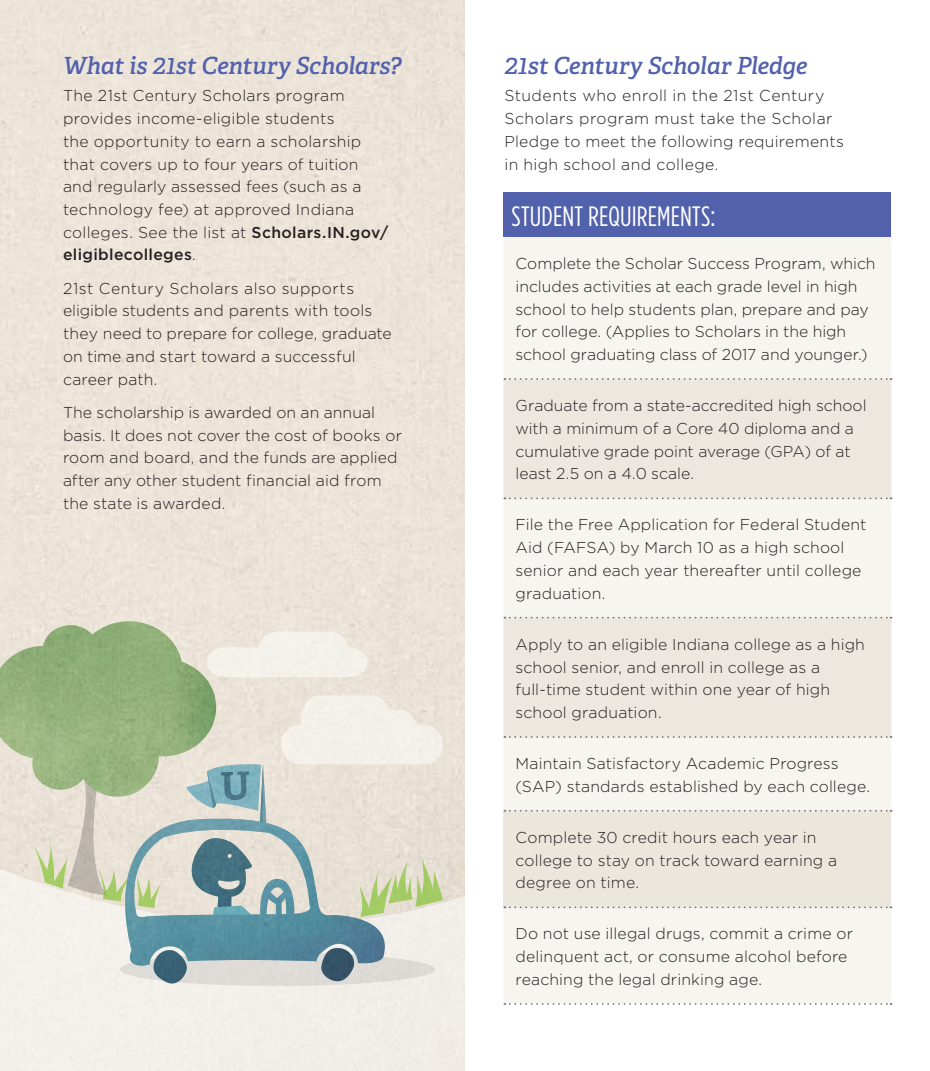
<style>
.page{position:relative;width:930px;height:1071px;background:#fff}
.page>*{position:absolute;margin:0;border:0;box-sizing:border-box;transform-origin:0 0}
.t1{font:condensed 28px "Gotham HTF";letter-spacing:.005em;color:#fff}
.t2{font:italic 600 23.62px "Adelle Basic";letter-spacing:-.005em;color:#5261ac}
.t3{font:300 15.75px/22.8px "Gotham HTF";letter-spacing:.005em;color:#231f20}
.t4{font:300 15.75px/22.8px "Gotham HTF";letter-spacing:.025em;color:#231f20}
.s1{font-weight:400;font-size:28px}
.s2{font-weight:500}
</style>
<div class="page">
<svg style="left:0;top:628px;width:465px;height:443px;background:#f1ede7"></svg>
<div style="left:120px;top:953px;width:315px;height:33px;background:#dddad4;border-radius:50%"></div>
<img style="left:94px;top:919px;width:301px;height:67px">
<div style="left:503px;top:192px;width:388px;height:45px;background:#5261ac"></div>
<div style="left:503px;top:237px;width:388px;height:767px;background:#f7f5f0"></div>
<svg style="left:503px;top:379px;width:388px;height:358px;fill:#ede8df"></svg>
<div style="left:503px;top:811px;width:388px;height:96px;background:#ece7dd"></div>
<svg style="left:504px;top:497px;width:387px;height:2px"></svg>
<svg style="left:504px;top:736px;width:387px;height:2px"></svg>
<svg style="left:504px;top:378px;width:387px;height:2px"></svg>
<svg style="left:504px;top:617px;width:387px;height:2px"></svg>
<svg style="left:504px;top:810px;width:387px;height:2px"></svg>
<svg style="left:504px;top:906px;width:387px;height:2px"></svg>
<svg style="left:504px;top:1003px;width:387px;height:2px"></svg>
<svg style="left:0;top:621px;width:443px;height:298px;background:#cbd2be"></svg>
<h2 class="t2" style="left:63px;top:50px;width:339px">What is <span class="s1">21</span>st Century Scholars?</h2>
<p class="t3" style="left:63px;top:84px;width:326px">The 21st Century Scholars program provides income-eligible students<br>the opportunity to earn a scholarship that covers up to four years of tuition and regularly assessed fees (such as a technology fee) at approved Indiana colleges. See the list at <span class="s2">Scholars.IN.gov/ eligiblecolleges</span>.</p>
<p class="t3" style="left:63px;top:277px;width:330px">21st Century Scholars also supports eligible students and parents with tools they need to prepare for college, graduate on time and start toward a successful career path.</p>
<p class="t3" style="left:63px;top:401px;width:340px">The scholarship is awarded on an annual basis. It does not cover the cost of books or room and board, and the funds are applied after any other student financial aid from the state is awarded.</p>
<h2 class="t2" style="left:504px;top:50px;width:304px"><span class="s1">21</span>st Century Scholar Pledge</h2>
<p class="t4" style="left:504px;top:84px;width:341px">Students who enroll in the 21st Century Scholars program must take the Scholar Pledge to meet the following requirements in high school and college.</p>
<h1 class="t1" style="left:511px;top:201px;width:205px">STUDENT REQUIREMENTS:</h1>
<p class="t3" style="left:515px;top:252px;width:361px">Complete the Scholar Success Program, which includes activities at each grade level in high school to help students plan, prepare and pay for college. (Applies to Scholars in the high school graduating class of 2017 and younger.)</p>
<p class="t3" style="left:515px;top:394px;width:352px">Graduate from a state-accredited high school with a minimum of a Core 40 diploma and a cumulative grade point average (GPA) of at least 2.5 on a 4.0 scale.</p>
<p class="t3" style="left:515px;top:513px;width:352px">File the Free Application for Federal Student Aid (FAFSA) by March 10 as a high school senior and each year thereafter until college graduation.</p>
<p class="t3" style="left:515px;top:633px;width:351px">Apply to an eligible Indiana college as a high school senior, and enroll in college as a full-time student within one year of high school graduation.</p>
<p class="t3" style="left:515px;top:752px;width:356px">Maintain Satisfactory Academic Progress (SAP) standards established by each college.</p>
<p class="t3" style="left:515px;top:826px;width:323px">Complete 30 credit hours each year in college to stay on track toward earning a degree on time.</p>
<p class="t3" style="left:515px;top:922px;width:339px">Do not use illegal drugs, commit a crime or delinquent act, or consume alcohol before reaching the legal drinking age.</p>
</div>
